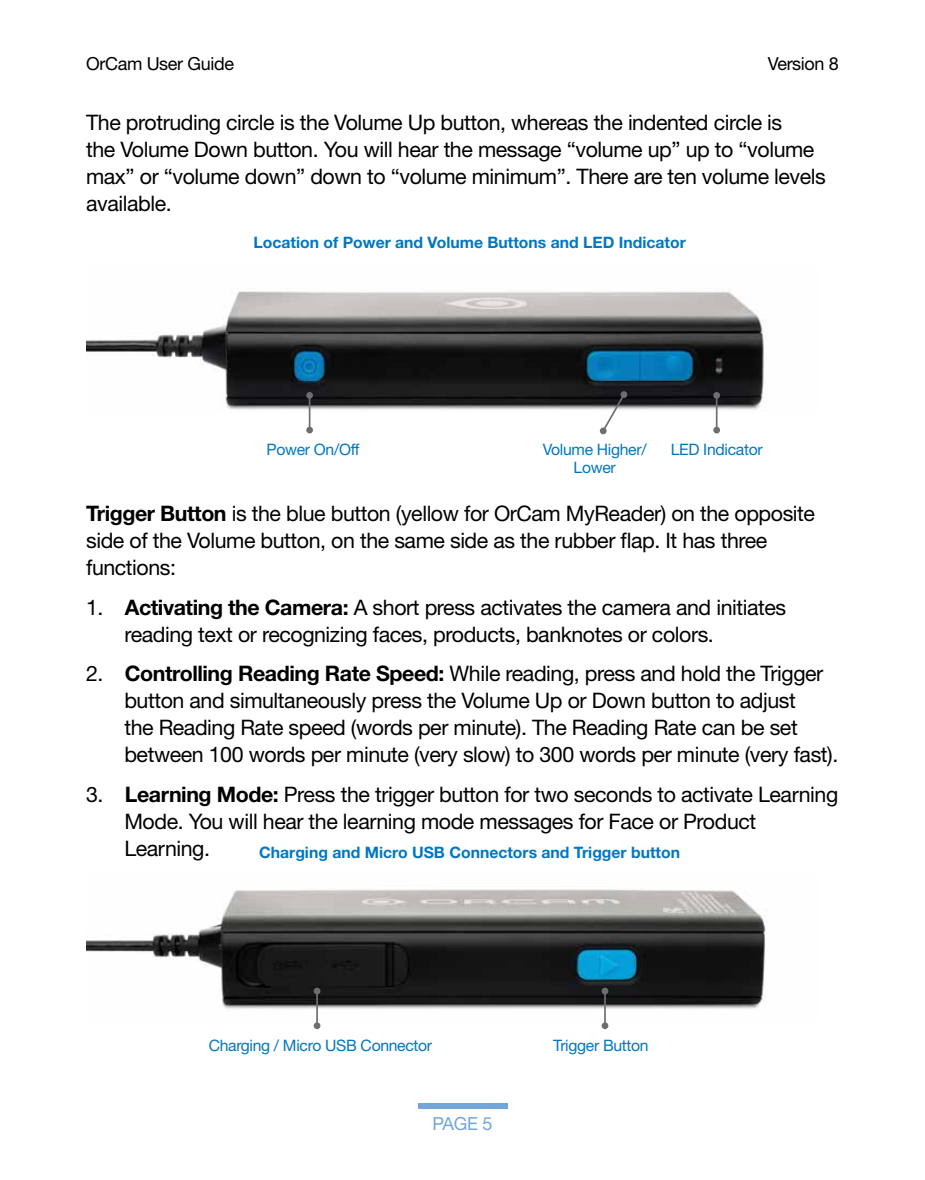
<style>
.page{position:relative;width:925px;height:1180px;background:#fff}
.page>*{position:absolute;margin:0;border:0;box-sizing:border-box;transform-origin:0 0}
.t1{font:21.38px/27px "Helvetica Neue LT Std";letter-spacing:-.02em;color:#000}
.t2{font:18px "Helvetica Neue LT Std";letter-spacing:-.02em;color:#000}
.t3{font:18px "Helvetica Neue LT Std";color:#72a6d9}
.t4{font:700 15.75px "Helvetica Neue LT Std";color:#0077c1}
.t5{font:15.75px "Helvetica Neue LT Std";letter-spacing:-.02em;color:#0077c1}
.s1{font-weight:700}
</style>
<div class="page">
<div style="left:417px;top:1103px;width:90px;height:5px;background:#72a6d9"></div>
<img style="left:86px;top:291px;width:679px;height:122px">
<hr style="left:716px;top:395px;width:1px;height:35px;background:#6d6e71">
<div style="left:713px;top:392px;width:7px;height:7px;background:#6d6e71;border-radius:50%"></div>
<div style="left:713px;top:427px;width:7px;height:6px;background:#6d6e71;border-radius:50%"></div>
<svg style="left:600px;top:392px;width:26px;height:42px"></svg>
<hr style="left:309px;top:395px;width:1px;height:35px;background:#6d6e71">
<div style="left:306px;top:392px;width:7px;height:7px;background:#6d6e71;border-radius:50%"></div>
<div style="left:306px;top:427px;width:7px;height:6px;background:#6d6e71;border-radius:50%"></div>
<img style="left:86px;top:889px;width:681px;height:134px">
<hr style="left:604px;top:991px;width:2px;height:35px;background:#6d6e71">
<div style="left:601px;top:988px;width:7px;height:6px;background:#6d6e71;border-radius:50%"></div>
<div style="left:601px;top:1022px;width:7px;height:7px;background:#6d6e71;border-radius:50%"></div>
<hr style="left:316px;top:991px;width:2px;height:35px;background:#6d6e71">
<svg style="left:314px;top:988px;width:6px;height:6px"></svg>
<div style="left:314px;top:1022px;width:6px;height:7px;background:#6d6e71;border-radius:50%"></div>
<p class="t2" style="left:86px;top:53px;width:149px">OrCam User Guide</p>
<p class="t2" style="left:768px;top:53px;width:73px">Version 8</p>
<p class="t1" style="left:86px;top:109px;width:741px">The protruding circle is the Volume Up button, whereas the indented circle is<br>the Volume Down button. You will hear the message “volume up” up to “volume max” or “volume down” down to “volume minimum”. There are ten volume levels available.</p>
<p class="t4" style="left:253px;top:233px;width:434px">Location of Power and Volume Buttons and LED Indicator</p>
<p class="t5" style="left:267px;top:440px;width:94px">Power On/Off</p>
<p class="t5" style="left:543px;top:440px;width:105px">Volume Higher/</p>
<p class="t5" style="left:671px;top:440px;width:93px">LED Indicator</p>
<p class="t5" style="left:573px;top:458px;width:44px">Lower</p>
<p class="t1" style="left:86px;top:499px;width:730px"><span class="s1">Trigger Button</span> is the blue button (yellow for OrCam MyReader) on the opposite side of the Volume button, on the same side as the rubber fap. It has three functions:</p>
<p class="t1" style="left:124px;top:593px;width:663px;text-indent:-38px">1. <span class="s1">Activating the Camera:</span> A short press activates the camera and initiates reading text or recognizing faces, products, banknotes or colors.</p>
<p class="t1" style="left:124px;top:660px;width:715px;text-indent:-38px">2. <span class="s1">Controlling Reading Rate Speed:</span> While reading, press and hold the Trigger button and simultaneously press the Volume Up or Down button to adjust<br>the Reading Rate speed (words per minute). The Reading Rate can be set between 100 words per minute (very slow) to 300 words per minute (very fast).</p>
<p class="t1" style="left:124px;top:781px;width:715px;text-indent:-38px">3. <span class="s1">Learning Mode:</span> Press the trigger button for two seconds to activate Learning<br>Mode. You will hear the learning mode messages for Face or Product</p>
<p class="t1" style="left:124px;top:835px;width:87px">Learning.</p>
<p class="t4" style="left:259px;top:842px;width:422px">Charging and Micro USB Connectors and Trigger button</p>
<p class="t5" style="left:209px;top:1036px;width:225px">Charging / Micro USB Connector</p>
<p class="t5" style="left:553px;top:1036px;width:97px">Trigger Button</p>
<p class="t3" style="left:432px;top:1112px;width:61px">PAGE 5</p>
</div>
